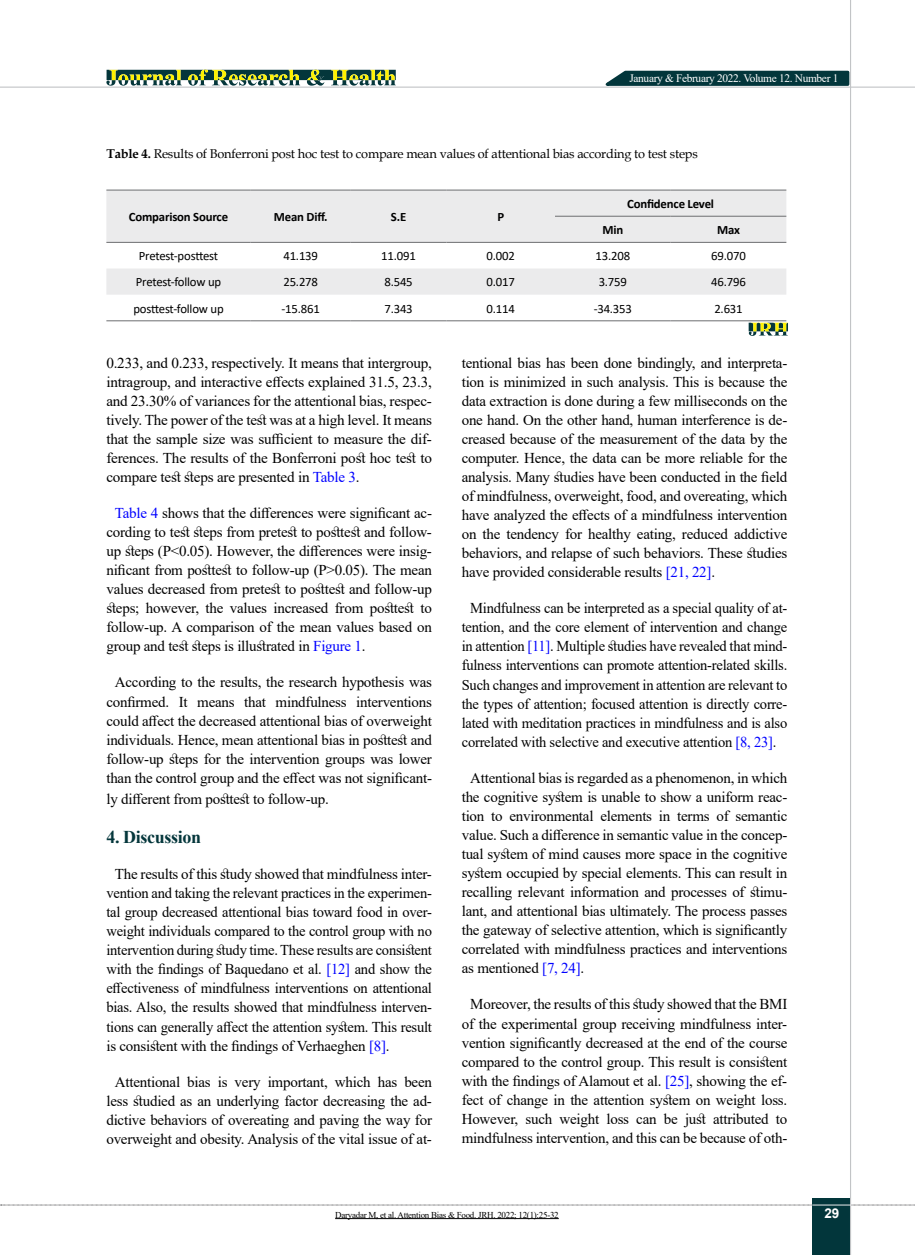
<style>
.page{position:relative;width:915px;height:1255px;background:#fff}
.page>*{position:absolute;margin:0;border:0;box-sizing:border-box;transform-origin:0 0}
.t1{font:700 18px "Times New Roman";letter-spacing:-.02em;color:#04363b}
.t2{font:15px/19px "Times New Roman";letter-spacing:-.015em;color:#000;text-align:justify}
.t3{font:700 13.5px "Arial";color:#fff}
.t4{font:12.75px "Calibri";letter-spacing:-.015em;color:#000}
.t5{font:12.75px "Book Antiqua";letter-spacing:-.015em;color:#000}
.t6{font:700 12.75px "Calibri";letter-spacing:-.015em;color:#000}
.t7{font:11.4px "Times New Roman";letter-spacing:-.03em;color:#fff}
.t8{font:9px "Times New Roman";letter-spacing:-.03em;color:#000}
.s1{font-weight:700}
.s2{color:#00f}
</style>
<div class="page">
<svg style="left:1px;top:1204px;width:914px;height:1px"></svg>
<div style="left:812px;top:1198px;width:38px;height:56px;background:#02363b"></div>
<hr style="left:849px;top:0;width:1px;height:1254px;background:#c2c4c6">
<hr style="left:0;top:87px;width:914px;height:1px;background:#c2c4c6">
<hr style="left:812px;top:1204px;width:38px;height:1px;background:#ebebec">
<svg style="left:597px;top:69px;width:253px;height:18px;background:#375f63"></svg>
<svg style="left:106px;top:69px;width:289px;height:17px;background:#789165"></svg>
<svg style="left:106px;top:191px;width:680px;height:104px;fill:#ebebec"></svg>
<hr style="left:106px;top:190px;width:144px;height:1px;background:#6d6e71">
<hr style="left:250px;top:190px;width:100px;height:1px;background:#6d6e71">
<hr style="left:350px;top:190px;width:96px;height:1px;background:#6d6e71">
<hr style="left:446px;top:190px;width:109px;height:1px;background:#6d6e71">
<hr style="left:106px;top:242px;width:144px;height:1px;background:#6d6e71">
<hr style="left:250px;top:242px;width:100px;height:1px;background:#6d6e71">
<hr style="left:350px;top:242px;width:96px;height:1px;background:#6d6e71">
<hr style="left:446px;top:242px;width:109px;height:1px;background:#6d6e71">
<hr style="left:555px;top:190px;width:115px;height:1px;background:#6d6e71">
<hr style="left:670px;top:190px;width:116px;height:1px;background:#6d6e71">
<hr style="left:555px;top:216px;width:115px;height:1px;background:#6d6e71">
<hr style="left:670px;top:216px;width:116px;height:1px;background:#6d6e71">
<hr style="left:555px;top:242px;width:115px;height:1px;background:#6d6e71">
<hr style="left:670px;top:242px;width:116px;height:1px;background:#6d6e71">
<hr style="left:106px;top:320px;width:144px;height:1px;background:#6d6e71">
<hr style="left:250px;top:320px;width:100px;height:1px;background:#6d6e71">
<hr style="left:350px;top:320px;width:96px;height:1px;background:#6d6e71">
<hr style="left:446px;top:320px;width:109px;height:1px;background:#6d6e71">
<hr style="left:555px;top:320px;width:115px;height:1px;background:#6d6e71">
<hr style="left:670px;top:320px;width:116px;height:1px;background:#6d6e71">
<svg style="left:748px;top:323px;width:39px;height:13px"></svg>
<hr style="left:335px;top:1218px;width:223px;height:1px;background:#000">
<p class="t7" style="left:629px;top:70px;width:210px">January &amp; February 2022. Volume 12. Number 1</p>
<p class="t5" style="left:106px;top:145px;width:592px"><span class="s1">Table 4.</span> Results of Bonferroni post hoc test to compare mean values of attentional bias according to test steps</p>
<p class="t6" style="left:129px;top:208px;width:101px">Comparison Source</p>
<p class="t6" style="left:274px;top:208px;width:55px">Mean Diff.</p>
<p class="t6" style="left:391px;top:208px;width:17px">S.E</p>
<p class="t6" style="left:497px;top:208px;width:8px">P</p>
<p class="t6" style="left:627px;top:195px;width:88px">Confidence Level</p>
<p class="t6" style="left:602px;top:221px;width:22px">Min</p>
<p class="t6" style="left:716px;top:221px;width:24px">Max</p>
<p class="t4" style="left:139px;top:247px;width:81px">Pretest-posttest</p>
<p class="t4" style="left:283px;top:247px;width:36px">41.139</p>
<p class="t4" style="left:381px;top:247px;width:36px">11.091</p>
<p class="t4" style="left:486px;top:247px;width:30px">0.002</p>
<p class="t4" style="left:595px;top:247px;width:36px">13.208</p>
<p class="t4" style="left:711px;top:247px;width:36px">69.070</p>
<p class="t4" style="left:136px;top:273px;width:87px">Pretest-follow up</p>
<p class="t4" style="left:283px;top:273px;width:36px">25.278</p>
<p class="t4" style="left:384px;top:273px;width:30px">8.545</p>
<p class="t4" style="left:486px;top:273px;width:30px">0.017</p>
<p class="t4" style="left:598px;top:273px;width:30px">3.759</p>
<p class="t4" style="left:711px;top:273px;width:36px">46.796</p>
<p class="t4" style="left:133px;top:299px;width:92px">posttest-follow up</p>
<p class="t4" style="left:281px;top:299px;width:40px">-15.861</p>
<p class="t4" style="left:384px;top:299px;width:30px">7.343</p>
<p class="t4" style="left:486px;top:299px;width:30px">0.114</p>
<p class="t4" style="left:593px;top:299px;width:40px">-34.353</p>
<p class="t4" style="left:714px;top:299px;width:30px">2.631</p>
<p class="t2" style="left:106px;top:352px;width:327px">0.233, and 0.233, respectively. It means that intergroup, intragroup, and interactive effects explained 31.5, 23.3, and 23.30% of variances for the attentional bias, respec&shy;tively. The power of the test was at a high level. It means that the sample size was sufficient to measure the dif&shy;ferences. The results of the Bonferroni post hoc test to compare test steps are presented in <span class="s2">Table 3</span>.</p>
<p class="t2" style="left:106px;top:503px;width:327px;text-indent:9px"><span class="s2">Table 4</span> shows that the differences were significant ac&shy;cording to test steps from pretest to posttest and follow&shy;up steps (P&lt;0.05). However, the differences were insig&shy;nificant from posttest to follow-up (P&gt;0.05). The mean values decreased from pretest to posttest and follow-up steps; however, the values increased from posttest to follow-up. A comparison of the mean values based on group and test steps is illustrated in <span class="s2">Figure 1</span>.</p>
<p class="t2" style="left:106px;top:672px;width:327px;text-align:center">According to the results, the research hypothesis was confirmed. It means that mindfulness interventions could affect the decreased attentional bias of overweight individuals. Hence, mean attentional bias in posttest and follow-up steps for the intervention groups was lower than the control group and the effect was not significant-</p>
<p class="t2" style="left:106px;top:789px;width:224px">ly different from posttest to follow-up.</p>
<p class="t1" style="left:106px;top:824px;width:96px">4. Discussion</p>
<p class="t2" style="left:106px;top:864px;width:327px;text-indent:9px">The results of this study showed that mindfulness inter&shy;vention and taking the relevant practices in the experimen&shy;tal group decreased attentional bias toward food in over&shy;weight individuals compared to the control group with no intervention during study time. These results are consistent with the findings of Baquedano et al. <span class="s2">[12]</span> and show the effectiveness of mindfulness interventions on attentional bias. Also, the results showed that mindfulness interven&shy;tions can generally affect the attention system. This result is consistent with the findings of Verhaeghen <span class="s2">[8]</span>.</p>
<p class="t2" style="left:106px;top:1071px;width:327px;text-align:center">Attentional bias is very important, which has been less studied as an underlying factor decreasing the ad&shy;dictive behaviors of overeating and paving the way for overweight and obesity. Analysis of the vital issue of at-</p>
<p class="t2" style="left:461px;top:352px;width:327px">tentional bias has been done bindingly, and interpreta&shy;tion is minimized in such analysis. This is because the data extraction is done during a few milliseconds on the one hand. On the other hand, human interference is de&shy;creased because of the measurement of the data by the computer. Hence, the data can be more reliable for the analysis. Many studies have been conducted in the field of mindfulness, overweight, food, and overeating, which have analyzed the effects of a mindfulness intervention on the tendency for healthy eating, reduced addictive behaviors, and relapse of such behaviors. These studies have provided considerable results <span class="s2">[21, 22]</span>.</p>
<p class="t2" style="left:461px;top:598px;width:327px;text-indent:9px">Mindfulness can be interpreted as a special quality of at&shy;tention, and the core element of intervention and change in attention <span class="s2">[11]</span>. Multiple studies have revealed that mind&shy;fulness interventions can promote attention-related skills.<br>Such changes and improvement in attention are relevant to the types of attention; focused attention is directly corre&shy;lated with meditation practices in mindfulness and is also correlated with selective and executive attention <span class="s2">[8, 23]</span>.</p>
<p class="t2" style="left:461px;top:767px;width:327px;text-indent:9px">Attentional bias is regarded as a phenomenon, in which the cognitive system is unable to show a uniform reac&shy;tion to environmental elements in terms of semantic value. Such a difference in semantic value in the concep&shy;tual system of mind causes more space in the cognitive system occupied by special elements. This can result in recalling relevant information and processes of stimu&shy;lant, and attentional bias ultimately. The process passes the gateway of selective attention, which is significantly correlated with mindfulness practices and interventions as mentioned <span class="s2">[7, 24]</span>.</p>
<p class="t2" style="left:461px;top:994px;width:327px;text-align:center">Moreover, the results of this study showed that the BMI of the experimental group receiving mindfulness inter&shy;vention significantly decreased at the end of the course compared to the control group. This result is consistent with the findings of Alamout et al. <span class="s2">[25]</span>, showing the ef&shy;fect of change in the attention system on weight loss.<br>However, such weight loss can be just attributed to mindfulness intervention, and this can be because of oth-</p>
<p class="t8" style="left:335px;top:1208px;width:225px">Daryadar M, et al. Attention Bias &amp; Food. JRH. 2022; 12(1):25-32</p>
<p class="t3" style="left:824px;top:1203px;width:17px">29</p>
</div>
